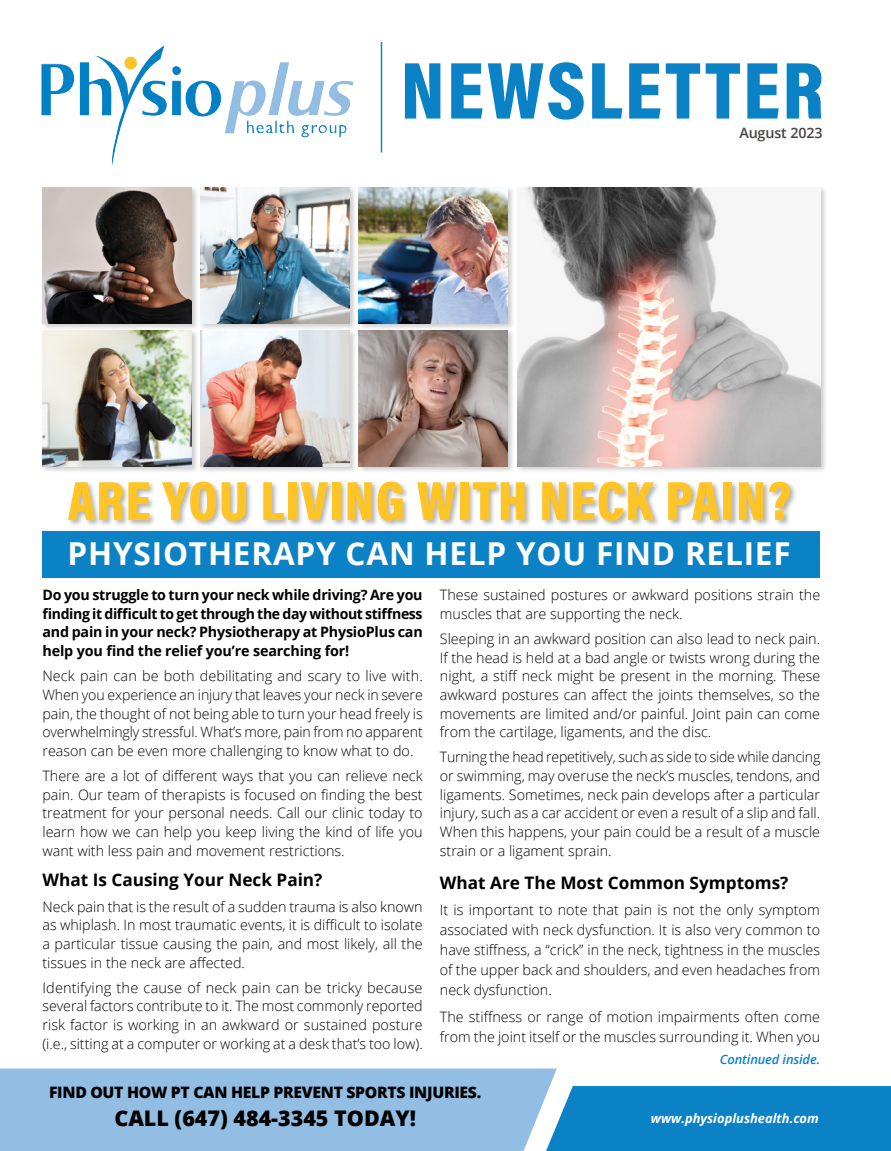
<style>
.page{position:relative;width:891px;height:1151px;background:#fff}
.page>*{position:absolute;margin:0;border:0;box-sizing:border-box;transform-origin:0 0}
.t1{font:900 81.67px "Acumin Pro Cond";letter-spacing:.03em;color:#0c82c6}
.t2{font:900 56.02px "Acumin Pro Cond";letter-spacing:.02em;color:#ffc425}
.t3{font:700 31.5px "Open Sans";letter-spacing:.025em;color:#fff}
.t4{font:800 21.6px "Open Sans";color:#000}
.t5{font:700 17.1px "Open Sans";color:#000}
.t6{font:800 15.75px "Open Sans";letter-spacing:-.02em;color:#000}
.t7{font:300 14.4px/18.7px "Open Sans";color:#000;text-align:justify}
.t8{font:700 14.4px/18.7px "Open Sans";letter-spacing:-.01em;color:#000;text-align:justify}
.t9{font:600 14.4px "Open Sans";letter-spacing:-.01em;color:#484342}
.t10{font:italic 700 12.83px "Open Sans";color:#fff}
.t11{font:italic 600 12.83px "Open Sans";letter-spacing:-.01em;color:#0c82c6}
</style>
<div class="page">
<div style="left:557px;top:1086px;width:334px;height:64px;background:#0c82c6"></div>
<div style="left:0;top:1068px;width:557px;height:82px;background:#93bee4"></div>
<hr style="left:381px;top:42px;width:1px;height:110px;background:#0c82c6">
<img style="left:41px;top:45px;width:312px;height:121px">
<div style="left:67px;top:479px;width:730px;height:49px;background:#000;opacity:.3"></div>
<div style="left:42px;top:531px;width:778px;height:46px;background:#0c82c6"></div>
<div style="left:41px;top:185px;width:158px;height:146px;background:#000;opacity:.2"></div>
<img style="left:42px;top:187px;width:149px;height:136px">
<div style="left:41px;top:328px;width:158px;height:146px;background:#000;opacity:.2"></div>
<img style="left:42px;top:330px;width:149px;height:136px">
<div style="left:199px;top:185px;width:158px;height:146px;background:#000;opacity:.2"></div>
<img style="left:201px;top:187px;width:149px;height:136px">
<div style="left:199px;top:328px;width:158px;height:146px;background:#000;opacity:.2"></div>
<img style="left:201px;top:330px;width:149px;height:136px">
<div style="left:357px;top:185px;width:159px;height:146px;background:#000;opacity:.2"></div>
<img style="left:359px;top:187px;width:149px;height:136px">
<div style="left:357px;top:328px;width:159px;height:146px;background:#000;opacity:.2"></div>
<img style="left:359px;top:330px;width:149px;height:136px">
<div style="left:516px;top:185px;width:312px;height:288px;background:#000;opacity:.2"></div>
<img style="left:517px;top:187px;width:303px;height:279px">
<h1 class="t1" style="left:401px;top:37px;width:424px">NEWSLETTER</h1>
<p class="t9" style="left:739px;top:123px;width:85px">August 2023</p>
<h2 class="t2" style="left:68px;top:464px;width:725px">ARE YOU LIVING WITH NECK PAIN?</h2>
<h3 class="t3" style="left:68px;top:531px;width:725px">PHYSIOTHERAPY CAN HELP YOU FIND RELIEF</h3>
<p class="t8" style="left:42px;top:585px;width:382px">Do you struggle to turn your neck while driving? Are you finding it difficult to get through the day without stiffness and pain in your neck? Physiotherapy at PhysioPlus can help you find the relief you’re searching for!</p>
<p class="t7" style="left:42px;top:666px;width:382px">Neck pain can be both debilitating and scary to live with.<br>When you experience an injury that leaves your neck in severe pain, the thought of not being able to turn your head freely is overwhelmingly stressful. What’s more, pain from no apparent reason can be even more challenging to know what to do.</p>
<p class="t7" style="left:42px;top:765px;width:382px">There are a lot of different ways that you can relieve neck pain. Our team of therapists is focused on finding the best treatment for your personal needs. Call our clinic today to learn how we can help you keep living the kind of life you want with less pain and movement restrictions.</p>
<p class="t5" style="left:42px;top:868px;width:282px">What Is Causing Your Neck Pain?</p>
<p class="t7" style="left:42px;top:896px;width:382px">Neck pain that is the result of a sudden trauma is also known as whiplash. In most traumatic events, it is difficult to isolate a particular tissue causing the pain, and most likely, all the tissues in the neck are affected.</p>
<p class="t7" style="left:42px;top:977px;width:382px">Identifying the cause of neck pain can be tricky because several factors contribute to it. The most commonly reported risk factor is working in an awkward or sustained posture (i.e., sitting at a computer or working at a desk that’s too low).</p>
<p class="t7" style="left:440px;top:585px;width:382px">These sustained postures or awkward positions strain the muscles that are supporting the neck.</p>
<p class="t7" style="left:440px;top:628px;width:382px">Sleeping in an awkward position can also lead to neck pain.<br>If the head is held at a bad angle or twists wrong during the night, a stiff neck might be present in the morning. These awkward postures can affect the joints themselves, so the movements are limited and/or painful. Joint pain can come from the cartilage, ligaments, and the disc.</p>
<p class="t7" style="left:440px;top:747px;width:382px">Turning the head repetitively, such as side to side while dancing or swimming, may overuse the neck’s muscles, tendons, and ligaments. Sometimes, neck pain develops after a particular injury, such as a car accident or even a result of a slip and fall.<br>When this happens, your pain could be a result of a muscle strain or a ligament sprain.</p>
<p class="t5" style="left:440px;top:870px;width:350px">What Are The Most Common Symptoms?</p>
<p class="t7" style="left:440px;top:899px;width:382px;line-height:20px">It is important to note that pain is not the only symptom associated with neck dysfunction. It is also very common to have stiffness, a “crick” in the neck, tightness in the muscles of the upper back and shoulders, and even headaches from neck dysfunction.</p>
<p class="t7" style="left:440px;top:1006px;width:382px;line-height:20px">The stiffness or range of motion impairments often come from the joint itself or the muscles surrounding it. When you</p>
<p class="t11" style="left:720px;top:1050px;width:102px">Continued inside.</p>
<p class="t6" style="left:49px;top:1080px;width:434px">FIND OUT HOW PT CAN HELP PREVENT SPORTS INJURIES.</p>
<h3 class="t4" style="left:114px;top:1101px;width:303px">CALL (647) 484-3345 TODAY!</h3>
<p class="t10" style="left:651px;top:1108px;width:169px">www.physioplushealth.com</p>
</div>
